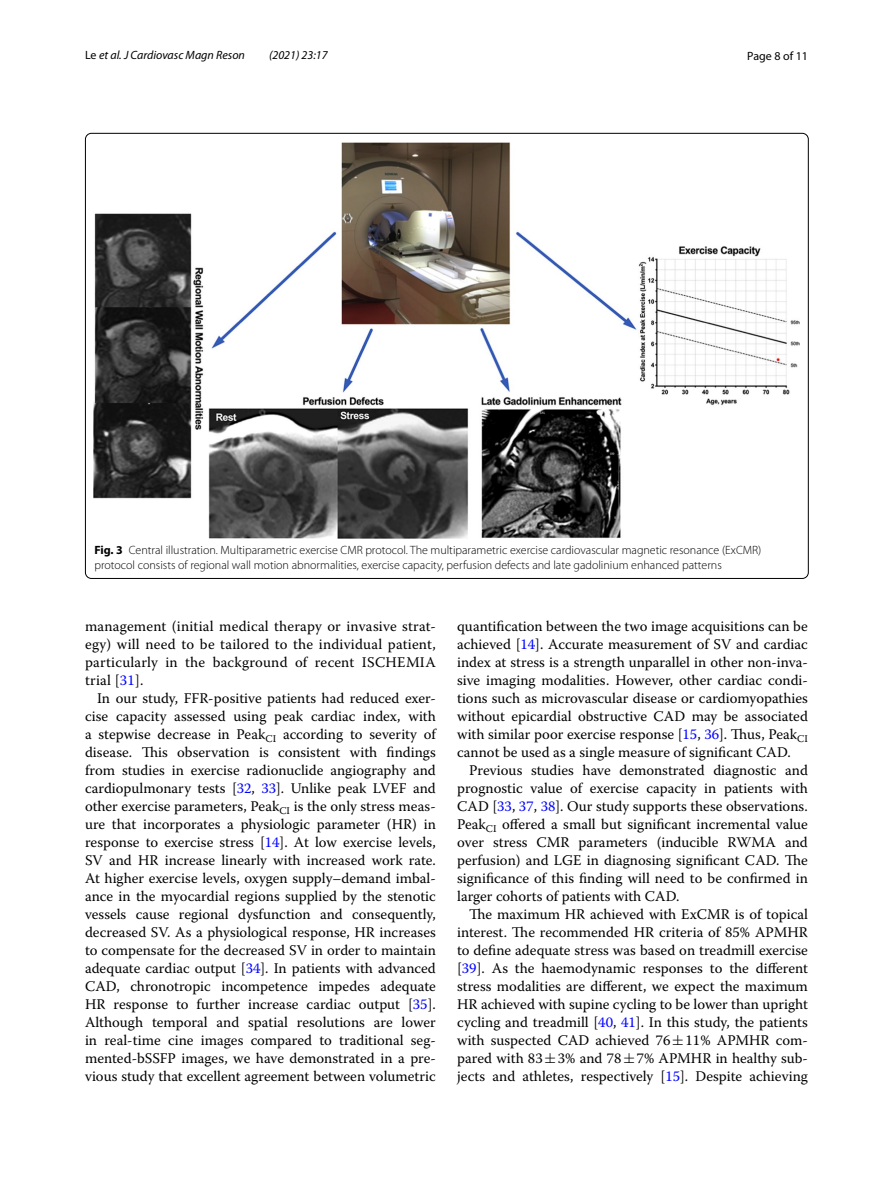
<style>
.page{position:relative;width:893px;height:1187px;background:#fff}
.page>*{position:absolute;margin:0;border:0;box-sizing:border-box;transform-origin:0 0}
.t1{font:14.7px/18px "Warnock Pro";color:#000;text-align:justify}
.t2{font:300 12px/15px "Myriad Pro";color:#000}
.t3{font:italic 12px "Myriad Pro";color:#000}
.t4{font:12px "Myriad Pro";color:#000}
.s1{font-style:normal}
.s2{font-weight:700}
.s3{color:#00f}
.s4{font-family:"MTSY"}
</style>
<div class="page">
<img style="left:94px;top:142px;width:706px;height:397px">
<p class="t3" style="left:85px;top:48px;width:161px"><span class="s1">Le</span> et al. J Cardiovasc Magn Reson</p>
<p class="t3" style="left:269px;top:48px;width:60px">(2021) 23:17</p>
<p class="t4" style="left:747px;top:48px;width:62px">Page 8 of 11</p>
<p class="t2" style="left:94px;top:542px;width:668px"><span class="s2">Fig. 3</span> Central illustration. Multiparametric exercise CMR protocol. The multiparametric exercise cardiovascular magnetic resonance (ExCMR) protocol consists of regional wall motion abnormalities, exercise capacity, perfusion defects and late gadolinium enhanced patterns</p>
<p class="t1" style="left:85px;top:616px;width:352px">management (initial medical therapy or invasive strat&shy;egy) will need to be tailored to the individual patient, particularly in the background of recent ISCHEMIA trial [<span class="s3">31</span>].</p>
<p class="t1" style="left:85px;top:688px;width:352px;text-indent:12px">In our study, FFR-positive patients had reduced exer&shy;cise capacity assessed using peak cardiac index, with a stepwise decrease in Peak<sub>CI</sub> according to severity of disease. This observation is consistent with findings from studies in exercise radionuclide angiography and cardiopulmonary tests [<span class="s3">32</span>, <span class="s3">33</span>]. Unlike peak LVEF and other exercise parameters, Peak<sub>CI</sub> is the only stress meas&shy;ure that incorporates a physiologic parameter (HR) in response to exercise stress [<span class="s3">14</span>]. At low exercise levels, SV and HR increase linearly with increased work rate.<br>At higher exercise levels, oxygen supply–demand imbal&shy;ance in the myocardial regions supplied by the stenotic vessels cause regional dysfunction and consequently, decreased SV. As a physiological response, HR increases to compensate for the decreased SV in order to maintain adequate cardiac output [<span class="s3">34</span>]. In patients with advanced CAD, chronotropic incompetence impedes adequate HR response to further increase cardiac output [<span class="s3">35</span>].<br>Although temporal and spatial resolutions are lower in real-time cine images compared to traditional seg&shy;mented-bSSFP images, we have demonstrated in a pre&shy;vious study that excellent agreement between volumetric</p>
<p class="t1" style="left:457px;top:616px;width:352px">quantification between the two image acquisitions can be achieved [<span class="s3">14</span>]. Accurate measurement of SV and cardiac index at stress is a strength unparallel in other non-inva&shy;sive imaging modalities. However, other cardiac condi&shy;tions such as microvascular disease or cardiomyopathies without epicardial obstructive CAD may be associated with similar poor exercise response [<span class="s3">15</span>, <span class="s3">36</span>]. Thus, Peak<sub>CI </sub>cannot be used as a single measure of significant CAD.</p>
<p class="t1" style="left:457px;top:760px;width:352px;text-indent:12px">Previous studies have demonstrated diagnostic and prognostic value of exercise capacity in patients with CAD [<span class="s3">33</span>, <span class="s3">37</span>, <span class="s3">38</span>]. Our study supports these observations.<br>Peak<sub>CI</sub> offered a small but significant incremental value over stress CMR parameters (inducible RWMA and perfusion) and LGE in diagnosing significant CAD. The significance of this finding will need to be confirmed in larger cohorts of patients with CAD.</p>
<p class="t1" style="left:457px;top:904px;width:352px;text-indent:12px">The maximum HR achieved with ExCMR is of topical interest. The recommended HR criteria of 85% APMHR to define adequate stress was based on treadmill exercise [<span class="s3">39</span>]. As the haemodynamic responses to the different stress modalities are different, we expect the maximum HR achieved with supine cycling to be lower than upright cycling and treadmill [<span class="s3">40</span>, <span class="s3">41</span>]. In this study, the patients with suspected CAD achieved 76<span class="s4">±</span>11% APMHR com&shy;pared with 83<span class="s4">±</span>3% and 78<span class="s4">±</span>7% APMHR in healthy sub&shy;jects and athletes, respectively [<span class="s3">15</span>]. Despite achieving</p>
</div>
